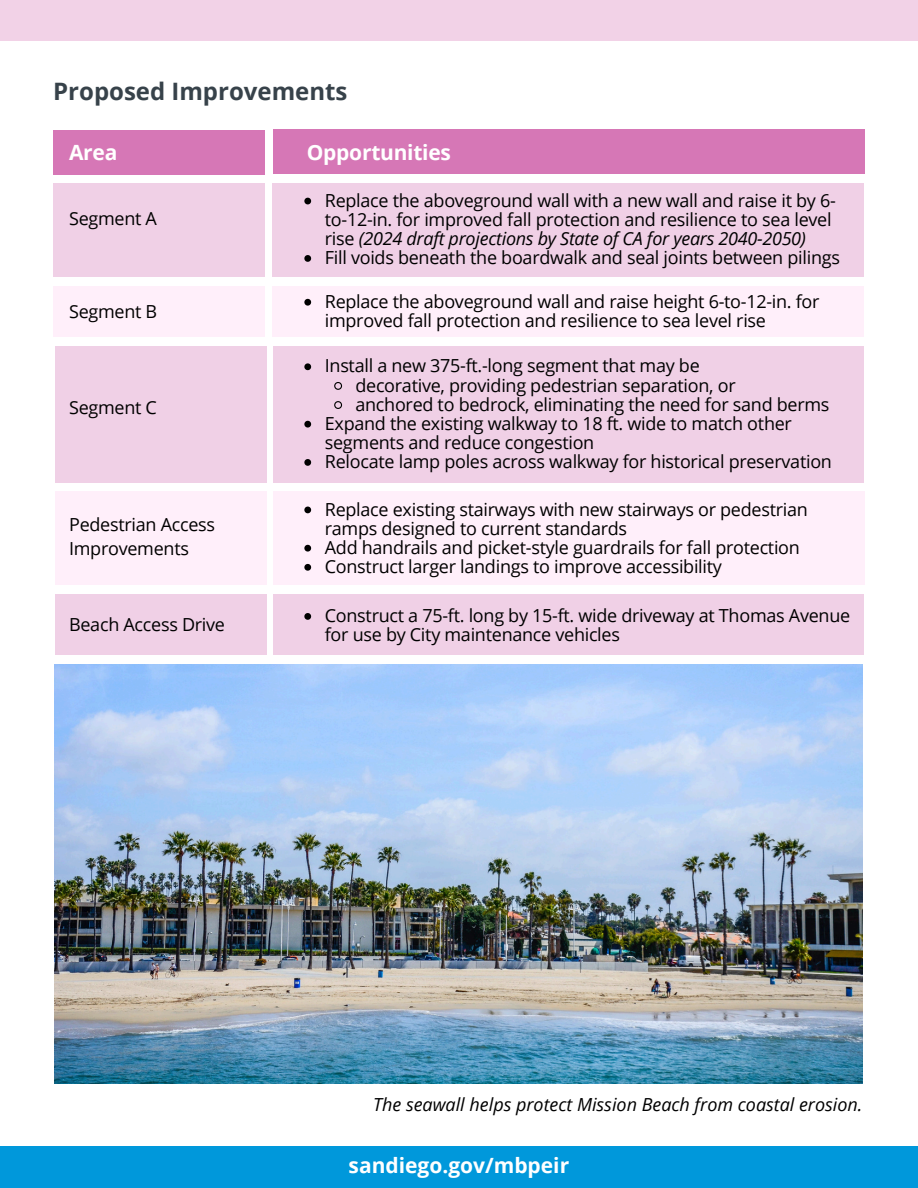
<style>
.page{position:relative;width:918px;height:1188px;background:#fff}
.page>*{position:absolute;margin:0;border:0;box-sizing:border-box;transform-origin:0 0}
.t1{font:700 24px "Open Sans";color:#37424a}
.t2{font:700 21px "Open Sans";letter-spacing:-.01em;color:#fff}
.t3{font:18px/19.2px "Open Sans";letter-spacing:-.015em;color:#000}
.t4{font:italic 18px "Open Sans";color:#000}
.s1{font-style:italic}
</style>
<div class="page">
<div style="left:0;top:0;width:918px;height:41px;background:#f2d2e7"></div>
<div style="left:0;top:1147px;width:918px;height:41px;background:#0098db"></div>
<div style="left:274px;top:130px;width:591px;height:44px;background:#d677b6"></div>
<div style="left:53px;top:131px;width:212px;height:44px;background:#d677b6"></div>
<img style="left:55px;top:664px;width:807px;height:420px">
<div style="left:272px;top:183px;width:592px;height:94px;background:#f0d0e6"></div>
<div style="left:53px;top:183px;width:212px;height:94px;background:#f0d0e6"></div>
<svg style="left:304px;top:198px;width:7px;height:6px"></svg>
<svg style="left:304px;top:255px;width:7px;height:7px"></svg>
<div style="left:272px;top:286px;width:592px;height:51px;background:#ffeffa"></div>
<div style="left:53px;top:286px;width:212px;height:51px;background:#ffeffa"></div>
<svg style="left:304px;top:299px;width:7px;height:7px"></svg>
<div style="left:274px;top:346px;width:590px;height:136px;background:#f0d0e6"></div>
<div style="left:55px;top:346px;width:211px;height:136px;background:#f0d0e6"></div>
<svg style="left:304px;top:363px;width:7px;height:7px"></svg>
<svg style="left:334px;top:382px;width:9px;height:8px"></svg>
<svg style="left:334px;top:401px;width:8px;height:8px"></svg>
<svg style="left:304px;top:421px;width:7px;height:7px"></svg>
<svg style="left:304px;top:459px;width:7px;height:7px"></svg>
<div style="left:274px;top:491px;width:591px;height:94px;background:#ffeffa"></div>
<div style="left:55px;top:491px;width:212px;height:94px;background:#ffeffa"></div>
<svg style="left:304px;top:507px;width:7px;height:6px"></svg>
<svg style="left:304px;top:545px;width:7px;height:7px"></svg>
<svg style="left:304px;top:564px;width:7px;height:7px"></svg>
<div style="left:274px;top:594px;width:590px;height:60px;background:#f0d0e6"></div>
<div style="left:55px;top:594px;width:212px;height:60px;background:#f0d0e6"></div>
<svg style="left:304px;top:613px;width:7px;height:7px"></svg>
<p class="t1" style="left:53px;top:75px;width:296px">Proposed Improvements</p>
<h2 class="t2" style="left:69px;top:137px;width:50px">Area</h2>
<h2 class="t2" style="left:307px;top:137px;width:146px">Opportunities</h2>
<p class="t3" style="left:69px;top:209px;width:89px">Segment A</p>
<p class="t3" style="left:325px;top:190px;width:513px">Replace the aboveground wall with a new wall and raise it by 6- to-12-in. for improved fall protection and resilience to sea level rise <span class="s1">(2024 draft projections by State of CA for years 2040-2050)</span></p>
<p class="t3" style="left:325px;top:247px;width:517px">Fill voids beneath the boardwalk and seal joints between pilings</p>
<p class="t3" style="left:69px;top:302px;width:90px">Segment B</p>
<p class="t3" style="left:325px;top:291px;width:496px">Replace the aboveground wall and raise height 6-to-12-in. for improved fall protection and resilience to sea level rise</p>
<p class="t3" style="left:69px;top:397px;width:89px">Segment C</p>
<p class="t3" style="left:69px;top:511px;width:148px;line-height:24.8px">Pedestrian Access<br>Improvements</p>
<p class="t3" style="left:325px;top:356px;width:376px">Install a new 375-ft.-long segment that may be</p>
<p class="t3" style="left:355px;top:375px;width:382px">decorative, providing pedestrian separation, or</p>
<p class="t3" style="left:355px;top:394px;width:476px">anchored to bedrock, eliminating the need for sand berms</p>
<p class="t3" style="left:325px;top:413px;width:469px">Expand the existing walkway to 18 ft. wide to match other segments and reduce congestion</p>
<p class="t3" style="left:325px;top:451px;width:509px">Relocate lamp poles across walkway for historical preservation</p>
<p class="t3" style="left:325px;top:499px;width:485px">Replace existing stairways with new stairways or pedestrian ramps designed to current standards</p>
<p class="t3" style="left:325px;top:537px;width:477px">Add handrails and picket-style guardrails for fall protection</p>
<p class="t3" style="left:325px;top:556px;width:399px">Construct larger landings to improve accessibility</p>
<p class="t3" style="left:69px;top:615px;width:157px">Beach Access Drive</p>
<p class="t3" style="left:325px;top:605px;width:527px">Construct a 75-ft. long by 15-ft. wide driveway at Thomas Avenue for use by City maintenance vehicles</p>
<h2 class="t4" style="left:373px;top:1092px;width:491px">The seawall helps protect Mission Beach from coastal erosion.</h2>
<p class="t2" style="left:349px;top:1150px;width:222px">sandiego.gov/mbpeir</p>
</div>
